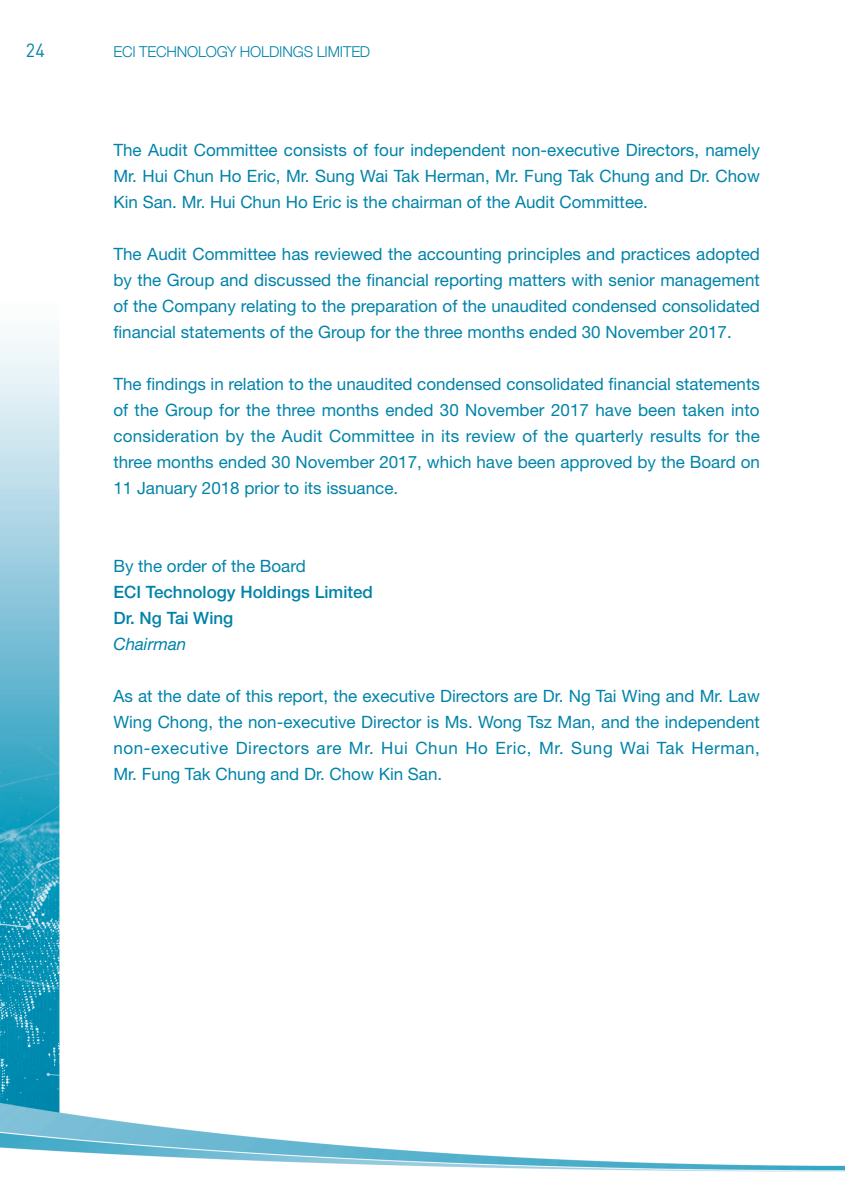
<style>
.page{position:relative;width:845px;height:1191px;background:#fff}
.page>*{position:absolute;margin:0;border:0;box-sizing:border-box;transform-origin:0 0}
.t1{font:18.8px "DIN";color:#0083a9;scale:.95 1}
.Body_Text{font:17px/26px "Helvetica Neue LT Std";color:#0083a9;text-align:justify}
.Body_Text-2{font:500 17px "Helvetica Neue LT Std";color:#0083a9}
.Body_Text-3{font:italic 17px "Helvetica Neue LT Std";color:#0083a9}
.t2{font:300 15px "Helvetica Neue";letter-spacing:-.01em;color:#0083a9}
</style>
<div class="page">
<img style="left:0;top:339px;width:844px;height:833px">
<p class="t1" style="left:26px;top:38px;width:22px">24</p>
<p class="t2" style="left:113px;top:39px;width:258px">ECI TECHNOLOGY HOLDINGS LIMITED</p>
<p class="Body_Text" style="left:113px;top:137px;width:648px">The Audit Committee consists of four independent non-executive Directors, namely Mr. Hui Chun Ho Eric, Mr. Sung Wai Tak Herman, Mr. Fung Tak Chung and Dr. Chow Kin San. Mr. Hui Chun Ho Eric is the chairman of the Audit Committee.</p>
<p class="Body_Text" style="left:113px;top:241px;width:648px">The Audit Committee has reviewed the accounting principles and practices adopted by the Group and discussed the financial reporting matters with senior management of the Company relating to the preparation of the unaudited condensed consolidated financial statements of the Group for the three months ended 30 November 2017.</p>
<p class="Body_Text" style="left:113px;top:371px;width:648px">The findings in relation to the unaudited condensed consolidated financial statements of the Group for the three months ended 30 November 2017 have been taken into consideration by the Audit Committee in its review of the quarterly results for the three months ended 30 November 2017, which have been approved by the Board on 11 January 2018 prior to its issuance.</p>
<p class="Body_Text" style="left:113px;top:553px;width:194px">By the order of the Board</p>
<p class="Body_Text-2" style="left:113px;top:582px;width:261px">ECI Technology Holdings Limited</p>
<p class="Body_Text-2" style="left:113px;top:608px;width:121px">Dr. Ng Tai Wing</p>
<p class="Body_Text-3" style="left:113px;top:634px;width:74px">Chairman</p>
<p class="Body_Text" style="left:113px;top:683px;width:648px">As at the date of this report, the executive Directors are Dr. Ng Tai Wing and Mr. Law Wing Chong, the non-executive Director is Ms. Wong Tsz Man, and the independent non-executive Directors are Mr. Hui Chun Ho Eric, Mr. Sung Wai Tak Herman, Mr. Fung Tak Chung and Dr. Chow Kin San.</p>
</div>
